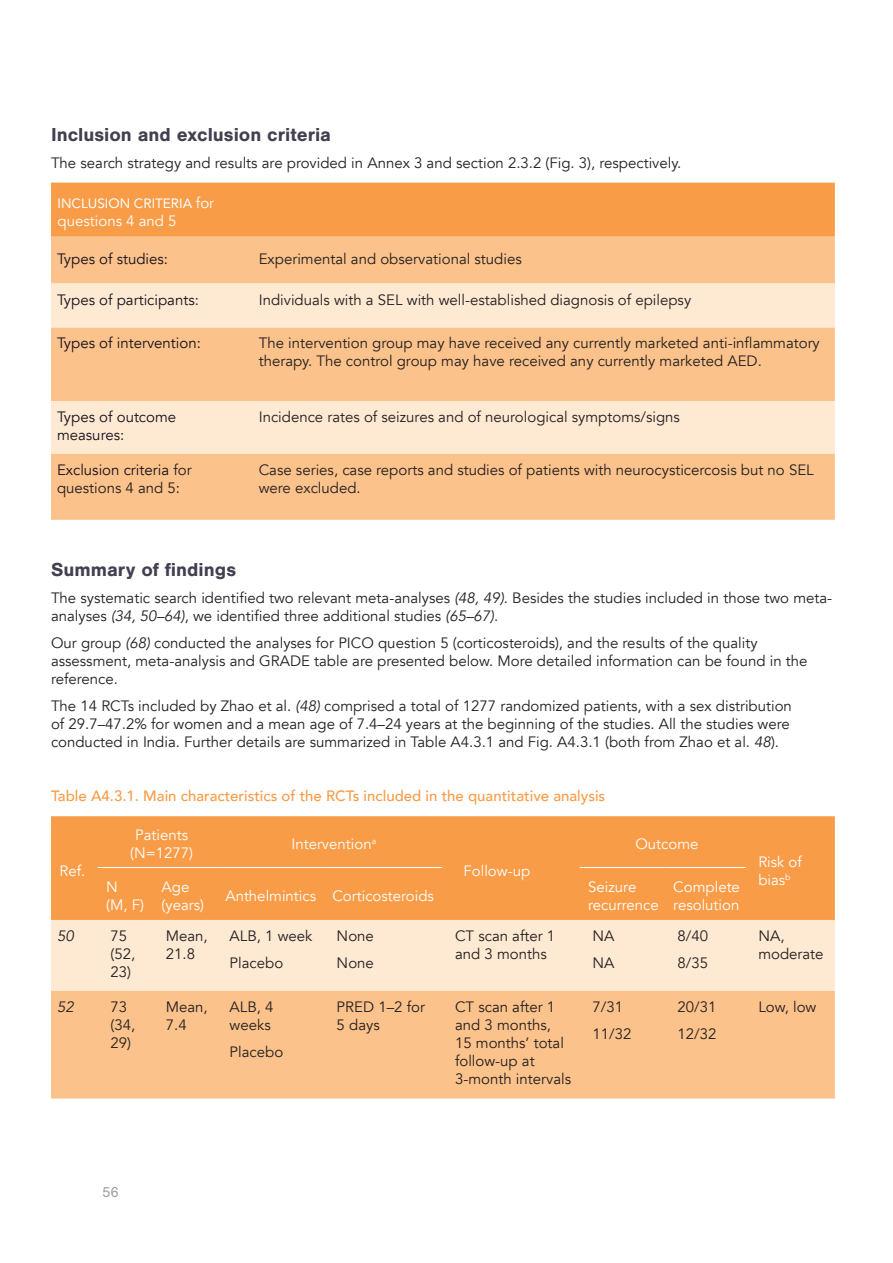
<style>
.page{position:relative;width:893px;height:1263px;background:#fff}
.page>*{position:absolute;margin:0;border:0;box-sizing:border-box;transform-origin:0 0}
.AML_Title_1_1_1{font:700 19.5px "Nimbus San";color:#404050}
.t1{font:15px/18px "Avenir";color:#231f20}
.AML_corps_de_texte{font:15px/18px "Avenir";color:#fff}
.AML_corps_de_texte-2{font:15px/18px "Avenir";color:#15111c}
.Table_title{font:500 15px "Avenir";color:#f89c48}
.t2{font:italic 15px "Avenir";color:#231f20}
.t3{font:15px "Nimbus San";color:#a3a1a9}
.AML_corps_de_texte-3{font:13.5px "Avenir";color:#fff}
.s1{font-size:15px}
.s2{color:#231f20}
.s3{font-style:italic}
</style>
<div class="page">
<div style="left:51px;top:183px;width:784px;height:54px;background:#f89c48"></div>
<div style="left:51px;top:237px;width:784px;height:283px;background:#fcc28b"></div>
<svg style="left:51px;top:283px;width:784px;height:171px;background:#fdd8b4"></svg>
<div style="left:51px;top:816px;width:784px;height:104px;background:#f89c48"></div>
<div style="left:51px;top:920px;width:784px;height:71px;background:#fee9d3"></div>
<div style="left:51px;top:991px;width:784px;height:107px;background:#fcc28b"></div>
<hr style="left:98px;top:867px;width:55px;height:1px;background:#fff">
<hr style="left:153px;top:867px;width:64px;height:1px;background:#fff">
<hr style="left:217px;top:867px;width:107px;height:1px;background:#fff">
<hr style="left:324px;top:867px;width:118px;height:1px;background:#fff">
<hr style="left:580px;top:867px;width:85px;height:1px;background:#fff">
<hr style="left:665px;top:867px;width:81px;height:1px;background:#fff">
<p class="AML_Title_1_1_1" style="left:51px;top:123px;width:282px">Inclusion and exclusion criteria</p>
<p class="t1" style="left:51px;top:154px;width:632px">The search strategy and results are provided in Annex 3 and section 2.3.2 (Fig. 3), respectively.</p>
<p class="AML_corps_de_texte-3" style="left:58px;top:193px;width:158px">INCLUSION CRITERIA <span class="s1">for</span></p>
<p class="AML_corps_de_texte" style="left:58px;top:212px;width:120px">questions 4 and 5</p>
<p class="AML_corps_de_texte-2" style="left:57px;top:251px;width:113px">Types of studies:</p>
<p class="t1" style="left:259px;top:251px;width:265px">Experimental and observational studies</p>
<p class="AML_corps_de_texte-2" style="left:57px;top:291px;width:143px">Types of participants:</p>
<p class="t1" style="left:259px;top:291px;width:434px">Individuals with a SEL with well-established diagnosis of epilepsy</p>
<p class="AML_corps_de_texte-2" style="left:57px;top:335px;width:145px">Types of intervention:</p>
<p class="t1" style="left:259px;top:335px;width:563px">The intervention group may have received any currently marketed anti-inflammatory therapy. The control group may have received any currently marketed AED.</p>
<p class="AML_corps_de_texte-2" style="left:57px;top:408px;width:121px">Types of outcome measures:</p>
<p class="t1" style="left:259px;top:408px;width:423px">Incidence rates of seizures and of neurological symptoms/signs</p>
<p class="AML_corps_de_texte-2" style="left:57px;top:461px;width:136px">Exclusion criteria <span class="s2">for questions 4 and 5</span>:</p>
<p class="t1" style="left:259px;top:461px;width:556px">Case series, case reports and studies of patients with neurocysticercosis but no SEL were excluded.</p>
<p class="AML_Title_1_1_1" style="left:51px;top:559px;width:187px">Summary of findings</p>
<p class="t1" style="left:51px;top:589px;width:783px">The systematic search identified two relevant meta-analyses <span class="s3">(48, 49)</span>. Besides the studies included in those two meta&shy;analyses <span class="s3">(34, 50–64)</span>, we identified three additional studies <span class="s3">(65–67)</span>.</p>
<p class="t1" style="left:51px;top:634px;width:758px">Our group <span class="s3">(68)</span> conducted the analyses for PICO question 5 (corticosteroids), and the results of the quality assessment, meta-analysis and GRADE table are presented below. More detailed information can be found in the reference.</p>
<p class="t1" style="left:51px;top:697px;width:742px">The 14 RCTs included by Zhao et al. <span class="s3">(48)</span> comprised a total of 1277 randomized patients, with a sex distribution of 29.7–47.2% for women and a mean age of 7.4–24 years at the beginning of the studies. All the studies were conducted in India. Further details are summarized in Table A4.3.1 and Fig. A4.3.1 (both from Zhao et al. <span class="s3">48</span>).</p>
<p class="Table_title" style="left:51px;top:783px;width:556px">Table A4.3.1. Main characteristics of the RCTs included in the quantitative analysis</p>
<p class="AML_corps_de_texte" style="left:60px;top:862px;width:27px">Ref.</p>
<p class="AML_corps_de_texte" style="left:130px;top:826px;width:64px;text-align:center">Patients (N=1277)</p>
<p class="AML_corps_de_texte" style="left:291px;top:835px;width:86px">Intervention<sup>a</sup></p>
<p class="AML_corps_de_texte" style="left:635px;top:835px;width:65px">Outcome</p>
<p class="AML_corps_de_texte" style="left:464px;top:862px;width:68px">Follow-up</p>
<p class="AML_corps_de_texte" style="left:106px;top:878px;width:39px">N<br>(M, F)</p>
<p class="AML_corps_de_texte" style="left:162px;top:878px;width:44px">Age (years)</p>
<p class="AML_corps_de_texte" style="left:225px;top:887px;width:92px">Anthelmintics</p>
<p class="AML_corps_de_texte" style="left:332px;top:887px;width:103px">Corticosteroids</p>
<p class="AML_corps_de_texte" style="left:588px;top:878px;width:72px">Seizure recurrence</p>
<p class="AML_corps_de_texte" style="left:673px;top:878px;width:68px">Complete resolution</p>
<p class="t2" style="left:57px;top:927px;width:18px">50</p>
<p class="t1" style="left:111px;top:927px;width:26px">75 (52,<br>23)</p>
<p class="t1" style="left:166px;top:927px;width:43px">Mean,<br>21.8</p>
<p class="t1" style="left:230px;top:927px;width:84px">ALB, 1 week</p>
<p class="t1" style="left:230px;top:954px;width:55px">Placebo</p>
<p class="t2" style="left:57px;top:998px;width:18px">52</p>
<p class="t1" style="left:111px;top:998px;width:26px">73 (34,<br>29)</p>
<p class="t1" style="left:166px;top:998px;width:43px">Mean,<br>7.4</p>
<p class="t1" style="left:230px;top:998px;width:45px">ALB, 4 weeks</p>
<p class="t1" style="left:230px;top:1043px;width:55px">Placebo</p>
<p class="t1" style="left:337px;top:927px;width:39px">None</p>
<p class="t1" style="left:337px;top:954px;width:39px">None</p>
<p class="t1" style="left:455px;top:927px;width:102px">CT scan after 1 and 3 months</p>
<p class="t1" style="left:592px;top:927px;width:23px">NA</p>
<p class="t1" style="left:592px;top:954px;width:23px">NA</p>
<p class="t1" style="left:337px;top:998px;width:90px">PRED 1–2 for<br>5 days</p>
<p class="t1" style="left:455px;top:998px;width:118px">CT scan after 1 and 3 months,<br>15 months’ total follow-up at<br>3-month intervals</p>
<p class="t1" style="left:592px;top:998px;width:32px">7/31</p>
<p class="t1" style="left:592px;top:1025px;width:40px">11/32</p>
<p class="t1" style="left:678px;top:927px;width:32px">8/40</p>
<p class="t1" style="left:678px;top:954px;width:32px">8/35</p>
<p class="t1" style="left:678px;top:998px;width:40px">20/31</p>
<p class="t1" style="left:678px;top:1025px;width:40px">12/32</p>
<p class="AML_corps_de_texte" style="left:758px;top:853px;width:45px">Risk of bias<sup>b</sup></p>
<p class="t1" style="left:758px;top:927px;width:67px">NA, moderate</p>
<p class="t1" style="left:758px;top:998px;width:60px">Low, low</p>
<p class="t3" style="left:102px;top:1183px;width:18px">56</p>
</div>
